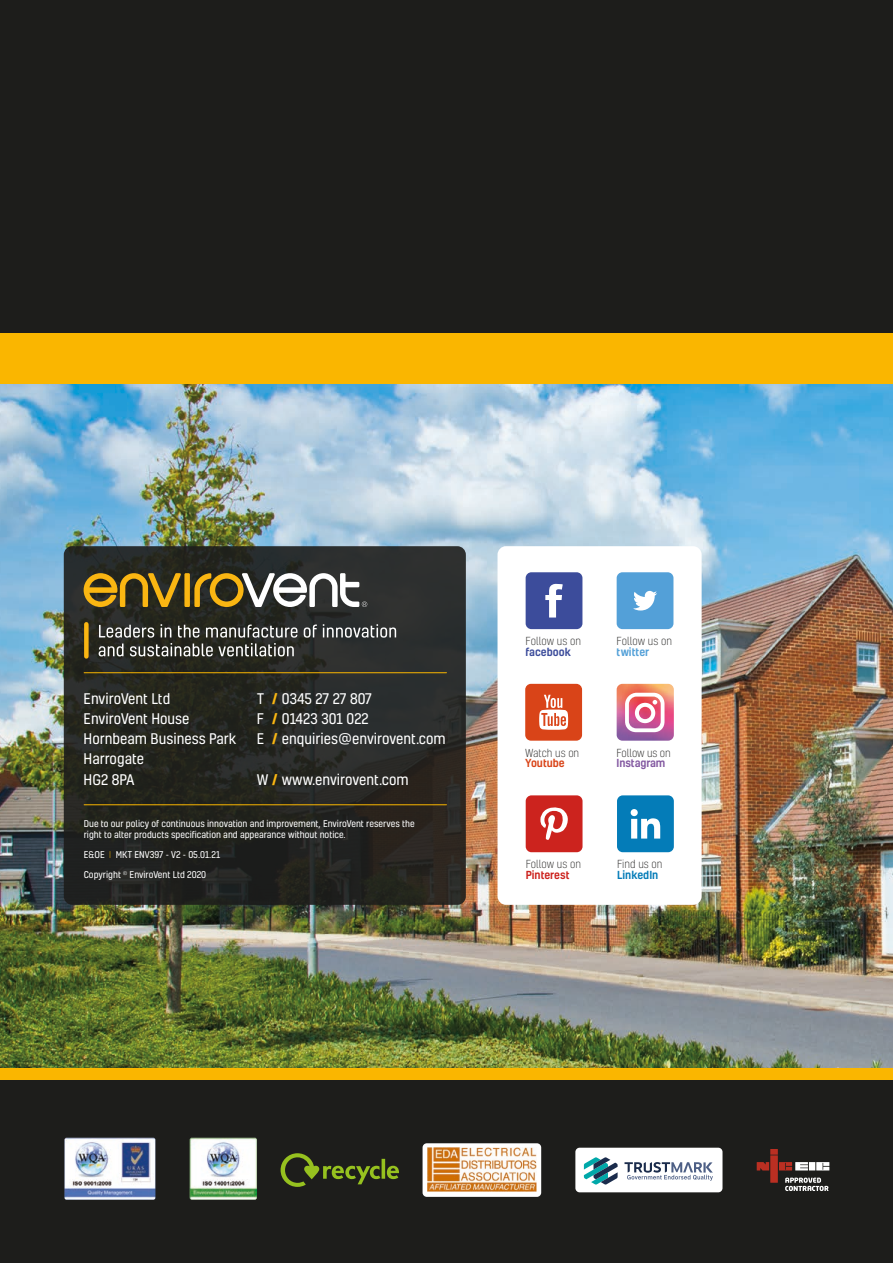
<style>
.page{position:relative;width:893px;height:1263px;background:#1d1d1b}
.page>*{position:absolute;margin:0;border:0;box-sizing:border-box;transform-origin:0 0}
.t1{font:14.1px "Kelson";color:#fff}
.t2{font:300 10.65px/10.6px "Kelson";color:#2e2d2c}
.t3{font:500 10.65px "Kelson";color:#cc231e}
.t4{font:500 10.65px "Kelson";letter-spacing:-.01em;color:#8359a1}
.t5{font:500 10.65px "Kelson";color:#3c4c9b}
.t6{font:500 10.65px "Kelson";color:#047cb8}
.t7{font:500 10.65px "Kelson";color:#53a0d8}
.t8{font:9px/10.8px "Kelson";color:#fff}
.s1{font-weight:300;color:#fab600}
.s2{font-weight:700;color:#fab612}
.s3{font-weight:500;color:#d94418}
</style>
<div class="page">
<img style="left:0;top:384px;width:893px;height:684px">
<svg style="left:281px;top:1153px;width:118px;height:34px"></svg>
<svg style="left:757px;top:1149px;width:72px;height:42px"></svg>
<div style="left:423px;top:1143px;width:118px;height:54px;background:#fff;border-radius:4px"></div>
<img style="left:428px;top:1148px;width:108px;height:44px">
<img style="left:190px;top:1138px;width:67px;height:62px">
<img style="left:64px;top:1138px;width:91px;height:62px">
<div style="left:575px;top:1148px;width:147px;height:44px;background:#fff;border-radius:4px"></div>
<svg style="left:584px;top:1157px;width:34px;height:28px"></svg>
<svg style="left:624px;top:1162px;width:89px;height:19px"></svg>
<svg style="left:64px;top:546px;width:402px;height:359px;fill:#272720"></svg>
<div style="left:497px;top:546px;width:205px;height:359px;background:#fff;border-radius:9px"></div>
<div style="left:526px;top:572px;width:56px;height:57px;background:#3c4c9b;border-radius:6px"></div>
<svg style="left:545px;top:584px;width:18px;height:33px"></svg>
<div style="left:617px;top:572px;width:56px;height:57px;background:#53a0d8;border-radius:6px"></div>
<svg style="left:633px;top:591px;width:24px;height:19px"></svg>
<div style="left:617px;top:795px;width:57px;height:57px;background:#047cb8;border-radius:6px"></div>
<svg style="left:631px;top:809px;width:29px;height:29px"></svg>
<div style="left:526px;top:795px;width:56px;height:57px;background:#cc231e;border-radius:6px"></div>
<svg style="left:540px;top:807px;width:28px;height:33px"></svg>
<div style="left:525px;top:684px;width:57px;height:57px;background:#d94418;border-radius:6px"></div>
<svg style="left:539px;top:695px;width:29px;height:35px"></svg>
<img style="left:617px;top:684px;width:57px;height:57px">
<svg style="left:625px;top:693px;width:39px;height:39px"></svg>
<div style="left:184px;top:573px;width:6px;height:34px;background:#fab612"></div>
<svg style="left:84px;top:573px;width:97px;height:34px"></svg>
<svg style="left:194px;top:573px;width:173px;height:34px"></svg>
<svg style="left:99px;top:624px;width:297px;height:32px"></svg>
<hr style="left:84px;top:672px;width:362px;height:1px;background:#fab600">
<hr style="left:84px;top:804px;width:362px;height:1px;background:#fab600">
<div style="left:84px;top:624px;width:5px;height:32px;background:#fab612"></div>
<div style="left:0;top:334px;width:893px;height:50px;background:#fab600"></div>
<div style="left:0;top:1068px;width:893px;height:12px;background:#fab600"></div>
<p class="t1" style="left:84px;top:690px;width:88px">EnviroVent Ltd</p>
<p class="t1" style="left:84px;top:710px;width:107px">EnviroVent House</p>
<p class="t1" style="left:84px;top:730px;width:154px">Hornbeam Business Park</p>
<p class="t1" style="left:84px;top:750px;width:62px">Harrogate</p>
<p class="t1" style="left:84px;top:770px;width:53px">HG2 8PA</p>
<p class="t8" style="left:84px;top:818px;width:332px">Due to our policy of continuous innovation and improvement, EnviroVent reserves the right to alter products specification and appearance without notice.</p>
<p class="t8" style="left:84px;top:849px;width:138px">E&amp;OE <span class="s1">I</span> MKT ENV397 - V2 - 05.01.21</p>
<p class="t8" style="left:84px;top:869px;width:124px">Copyright <sup>©</sup> EnviroVent Ltd 2020</p>
<p class="t1" style="left:257px;top:690px;width:9px">T</p>
<p class="t1" style="left:272px;top:690px;width:101px"><span class="s2">/</span> 0345 27 27 807</p>
<p class="t1" style="left:257px;top:710px;width:9px">F</p>
<p class="t1" style="left:272px;top:710px;width:98px"><span class="s2">/</span> 01423 301 022</p>
<p class="t1" style="left:257px;top:730px;width:9px">E</p>
<p class="t1" style="left:272px;top:730px;width:176px"><span class="s2">/</span> enquiries@envirovent.com</p>
<p class="t1" style="left:257px;top:770px;width:154px">W <span class="s2">/</span> www.envirovent.com</p>
<p class="t2" style="left:526px;top:635px;width:57px">Follow us on</p>
<p class="t5" style="left:526px;top:644px;width:47px">facebook</p>
<p class="t2" style="left:617px;top:635px;width:57px">Follow us on</p>
<p class="t7" style="left:617px;top:644px;width:34px">twitter</p>
<p class="t2" style="left:525px;top:747px;width:56px">Watch us on<br><span class="s3">Youtube</span></p>
<p class="t2" style="left:617px;top:747px;width:56px">Follow us on</p>
<p class="t4" style="left:617px;top:756px;width:50px">Instagram</p>
<p class="t2" style="left:526px;top:858px;width:57px">Follow us on</p>
<p class="t3" style="left:526px;top:867px;width:45px">Pinterest</p>
<p class="t2" style="left:617px;top:858px;width:47px">Find us on</p>
<p class="t6" style="left:617px;top:867px;width:43px">LinkedIn</p>
</div>
